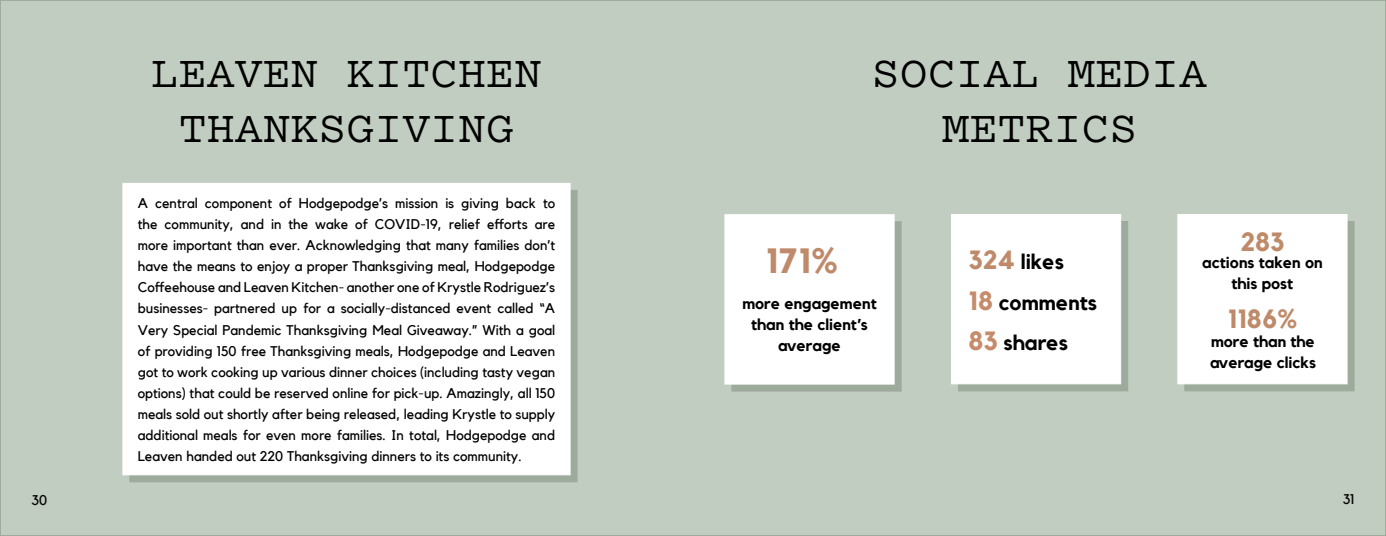
<style>
.page{position:relative;width:1386px;height:536px;background:#fff}
.page>*{position:absolute;margin:0;border:0;box-sizing:border-box;transform-origin:0 0}
.t1{font:500 45.5px/54.6px "Pitch";color:#000;text-align:center}
.t2{font:700 35px "Kollektif";color:#bf8a69}
.t3{font:700 26.25px "Kollektif";color:#bf8a69}
.t4{font:700 21px/40.2px "Kollektif";color:#000}
.t5{font:700 15.75px/21px "Kollektif";color:#000;text-align:center}
.t6{font:14px/21px "Kollektif";color:#000;text-align:justify}
.s1{font-size:26.25px;color:#bf8a69}
.s2{font-size:26.25px;color:#c58b6a}
</style>
<div class="page">
<div style="left:0;top:0;width:1386px;height:535px;background:#c1cdc1"></div>
<div style="left:129px;top:190px;width:449px;height:292px;background:#9dab9d;border:1px solid #9dab9d"></div>
<div style="left:122px;top:183px;width:449px;height:292px;background:#fff;border:1px solid #fff"></div>
<div style="left:958px;top:221px;width:170px;height:170px;background:linear-gradient(to right,#9dab9d,#9dab9d);border:1px solid #9dab9d"></div>
<div style="left:951px;top:214px;width:170px;height:170px;background:#fff"></div>
<div style="left:732px;top:221px;width:170px;height:170px;background:#9dab9d"></div>
<div style="left:724px;top:214px;width:171px;height:170px;background:#fff;border:1px solid #fff"></div>
<div style="left:1184px;top:221px;width:170px;height:170px;background:#9dab9d"></div>
<div style="left:1177px;top:214px;width:171px;height:170px;background:#fff;border:1px solid #fff"></div>
<h1 class="t1" style="left:151px;top:44px;width:393px">LEAVEN KITCHEN<br>THANKSGIVING</h1>
<h1 class="t1" style="left:872px;top:44px;width:337px">SOCIAL MEDIA<br>METRICS</h1>
<p class="t6" style="left:138px;top:193px;width:419px">A central component of Hodgepodge’s mission is giving back to the community, and in the wake of COVID-19, relief efforts are more important than ever. Acknowledging that many families don’t have the means to enjoy a proper Thanksgiving meal, Hodgepodge Coffeehouse and Leaven Kitchen- another one of Krystle Rodriguez’s businesses- partnered up for a socially-distanced event called “A Very Special Pandemic Thanksgiving Meal Giveaway.” With a goal of providing 150 free Thanksgiving meals, Hodgepodge and Leaven got to work cooking up various dinner choices (including tasty vegan options) that could be reserved online for pick-up. Amazingly, all 150 meals sold out shortly after being released, leading Krystle to supply additional meals for even more families. In total, Hodgepodge and Leaven handed out 220 Thanksgiving dinners to its community.</p>
<h3 class="t3" style="left:1240px;top:226px;width:46px">283</h3>
<h2 class="t2" style="left:766px;top:240px;width:73px">171%</h2>
<p class="t5" style="left:1202px;top:252px;width:122px">actions taken on this post</p>
<h3 class="t4" style="left:968px;top:242px;width:130px"><span class="s1">324</span> likes<br><span class="s2">18</span> comments<br><span class="s2">83</span> shares</h3>
<p class="t5" style="left:742px;top:293px;width:136px">more engagement than the client’s average</p>
<h3 class="t3" style="left:1228px;top:303px;width:71px">1186%</h3>
<p class="t5" style="left:1210px;top:330px;width:108px;text-align:left">more than the average clicks</p>
<p class="t6" style="left:31px;top:489px;width:17px">30</p>
<p class="t6" style="left:1343px;top:488px;width:13px">31</p>
</div>
